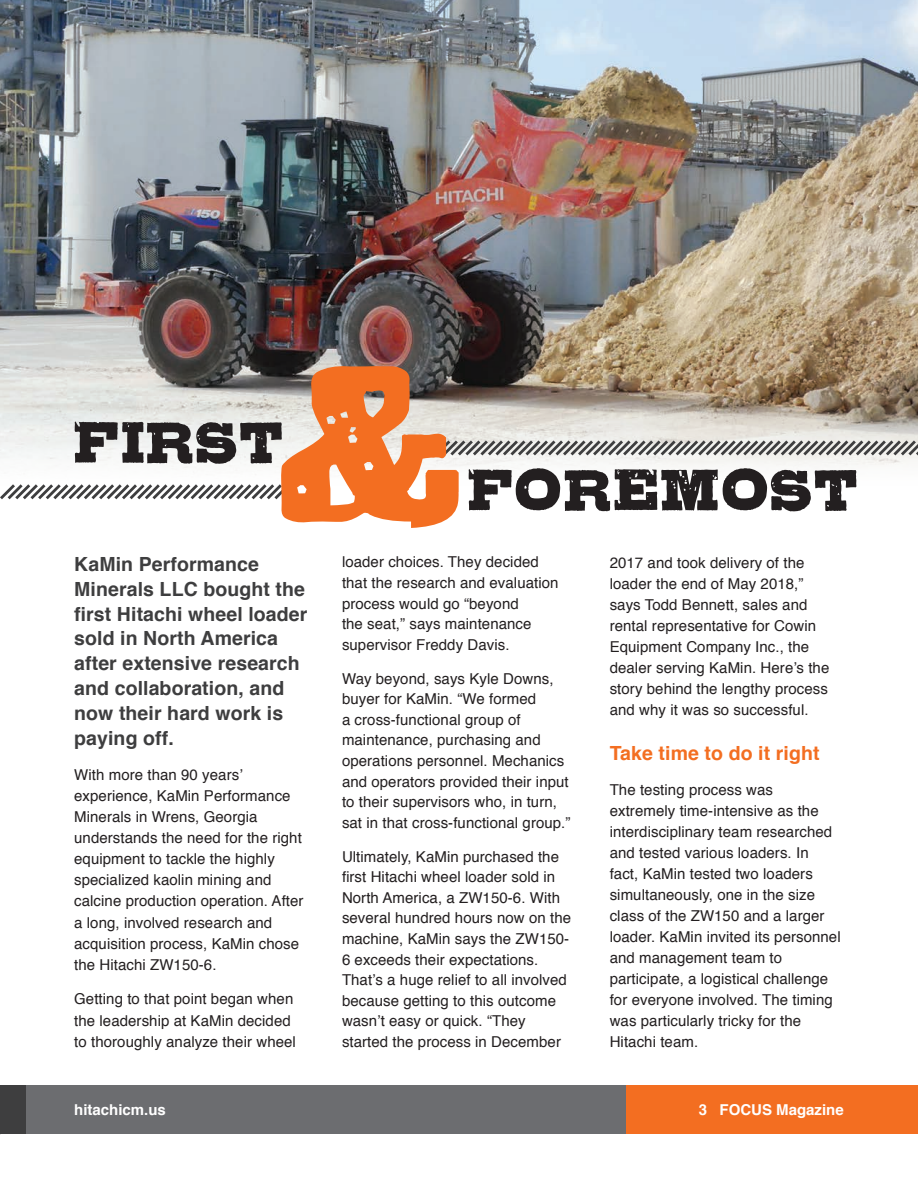
<style>
.page{position:relative;width:918px;height:1188px;background:#fff}
.page>*{position:absolute;margin:0;border:0;box-sizing:border-box;transform-origin:0 0}
.t1{font:77.1px "Gipsiero";letter-spacing:.02em;color:#231f20;scale:.9 1}
.t2{font:700 19.5px/24.9px "Helvetica";letter-spacing:.005em;color:#3e3e3f}
.t3{font:700 19.5px "Helvetica";letter-spacing:.005em;color:#f36e21}
.t4{font:15px/20.5px "Helvetica";letter-spacing:.005em;color:#231f20}
.t5{font:700 15px "Helvetica";color:#fff}
</style>
<div class="page">
<img style="left:0;top:0;width:918px;height:366px">
<svg style="left:0;top:366px;width:918px;height:162px"></svg>
<div style="left:626px;top:1085px;width:292px;height:49px;background:#f36e21"></div>
<div style="left:0;top:1085px;width:626px;height:49px;background:#6c6d70"></div>
<div style="left:0;top:1085px;width:26px;height:49px;background:#3e3e3f"></div>
<p class="t1" style="left:74px;top:415px;width:235px">First</p>
<p class="t2" style="left:74px;top:552px;width:235px">KaMin Performance<br>Minerals LLC bought the first Hitachi wheel loader sold in North America after extensive research and collaboration, and now their hard work is paying off.</p>
<p class="t4" style="left:74px;top:764px;width:231px;line-height:21.1px">With more than 90 years’ experience, KaMin Performance<br>Minerals in Wrens, Georgia understands the need for the right equipment to tackle the highly specialized kaolin mining and calcine production operation. After a long, involved research and acquisition process, KaMin chose the Hitachi ZW150-6.</p>
<p class="t4" style="left:74px;top:989px;width:223px;line-height:21.1px">Getting to that point began when the leadership at KaMin decided to thoroughly analyze their wheel</p>
<p class="t1" style="left:468px;top:463px;width:435px">Foremost</p>
<p class="t4" style="left:342px;top:552px;width:218px">loader choices. They decided that the research and evaluation process would go “beyond<br>the seat,” says maintenance supervisor Freddy Davis.</p>
<p class="t4" style="left:342px;top:669px;width:230px">Way beyond, says Kyle Downs, buyer for KaMin. “We formed<br>a cross-functional group of maintenance, purchasing and operations personnel. Mechanics and operators provided their input to their supervisors who, in turn, sat in that cross-functional group.”</p>
<p class="t4" style="left:342px;top:847px;width:231px">Ultimately, KaMin purchased the first Hitachi wheel loader sold in<br>North America, a ZW150-6. With several hundred hours now on the machine, KaMin says the ZW150-<br>6 exceeds their expectations.<br>That’s a huge relief to all involved because getting to this outcome wasn’t easy or quick. “They started the process in December</p>
<p class="t4" style="left:610px;top:552px;width:221px;line-height:21.1px">2017 and took delivery of the loader the end of May 2018,” says Todd Bennett, sales and rental representative for Cowin<br>Equipment Company Inc., the dealer serving KaMin. Here’s the story behind the lengthy process and why it was so successful.</p>
<p class="t3" style="left:610px;top:738px;width:211px">Take time to do it right</p>
<p class="t4" style="left:610px;top:779px;width:232px;line-height:21px">The testing process was extremely time-intensive as the interdisciplinary team researched and tested various loaders. In fact, KaMin tested two loaders simultaneously, one in the size class of the ZW150 and a larger loader. KaMin invited its personnel and management team to participate, a logistical challenge for everyone involved. The timing was particularly tricky for the<br>Hitachi team.</p>
<p class="t5" style="left:74px;top:1098px;width:93px">hitachicm.us</p>
<p class="t5" style="left:699px;top:1098px;width:147px">3 FOCUS Magazine</p>
</div>
